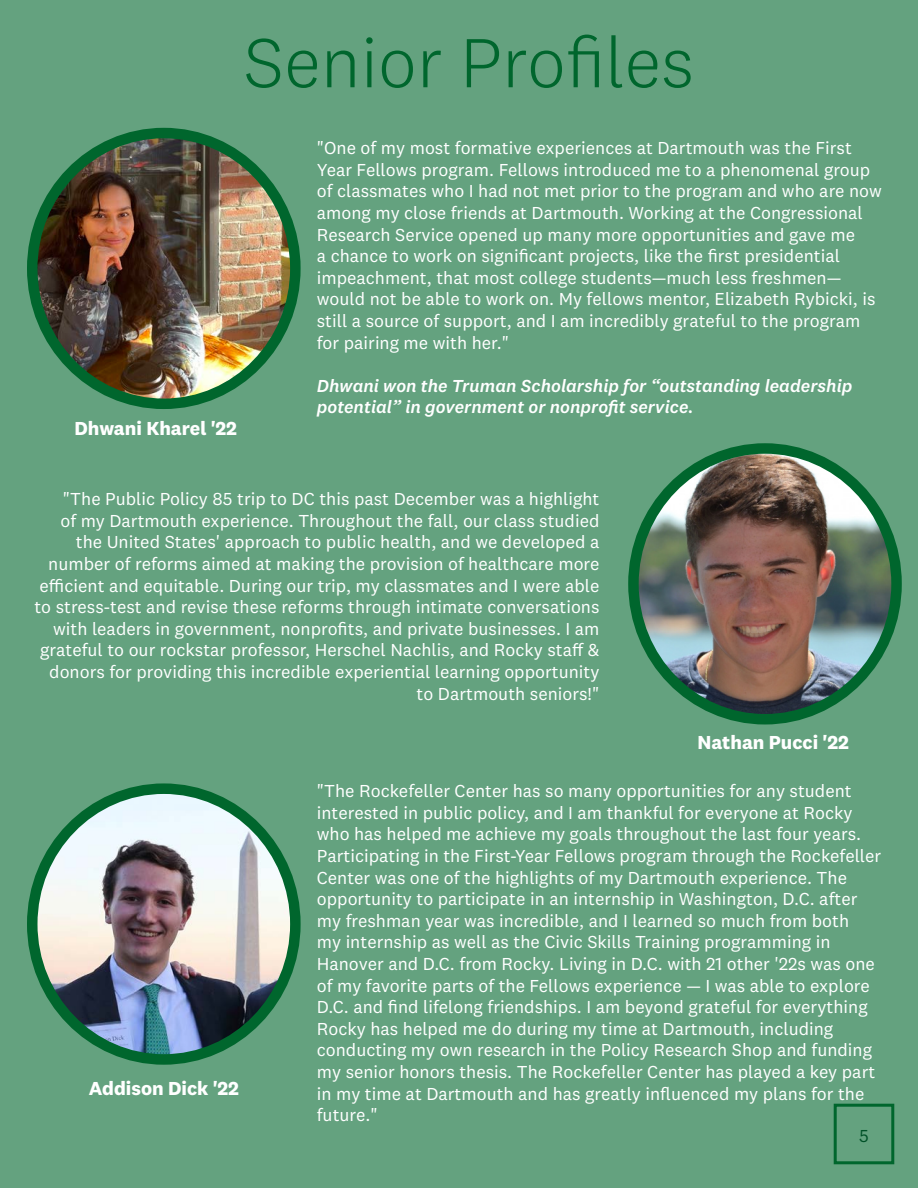
<style>
.page{position:relative;width:918px;height:1188px;background:#64a27f}
.page>*{position:absolute;margin:0;border:0;box-sizing:border-box;transform-origin:0 0}
.Page_Header{font:300 72px "National 2";color:#00662d}
.Bold_sub-head{font:700 19.5px "National 2";color:#fff}
.Main_paragraph_style{font:18px/21.6px "National 2";color:#fff}
.Main_paragraph_style-2{font:italic 500 18px/21.6px "National 2";color:#fff}
.t1{font:18px "National 2";color:#003120}
</style>
<div class="page">
<img style="left:633px;top:448px;width:264px;height:271px">
<div style="left:628px;top:443px;width:274px;height:281px;border:10px solid #00662d;border-radius:50%"></div>
<img style="left:32px;top:789px;width:263px;height:270px">
<div style="left:27px;top:783px;width:274px;height:282px;border:10px solid #00662d;border-radius:50%"></div>
<img style="left:32px;top:133px;width:263px;height:271px">
<div style="left:27px;top:128px;width:274px;height:281px;border:10px solid #00662d;border-radius:50%"></div>
<p class="Page_Header" style="left:244px;top:22px;width:452px">Senior Profiles</p>
<p class="Bold_sub-head" style="left:74px;top:416px;width:164px">Dhwani Kharel '22</p>
<p class="Main_paragraph_style" style="left:317px;top:137px;width:567px">"One of my most formative experiences at Dartmouth was the First Year Fellows program. Fellows introduced me to a phenomenal group of classmates who I had not met prior to the program and who are now among my close friends at Dartmouth. Working at the Congressional Research Service opened up many more opportunities and gave me<br>a chance to work on significant projects, like the first presidential impeachment, that most college students—much less freshmen— would not be able to work on. My fellows mentor, Elizabeth Rybicki, is still a source of support, and I am incredibly grateful to the program for pairing me with her."</p>
<p class="Main_paragraph_style-2" style="left:317px;top:375px;width:537px">Dhwani won the Truman Scholarship for “outstanding leadership potential” in government or nonprofit service.</p>
<p class="Main_paragraph_style" style="left:34px;top:488px;width:567px;text-align:right">"The Public Policy 85 trip to DC this past December was a highlight<br>of my Dartmouth experience. Throughout the fall, our class studied the United States' approach to public health, and we developed a number of reforms aimed at making the provision of healthcare more efficient and equitable. During our trip, my classmates and I were able to stress-test and revise these reforms through intimate conversations with leaders in government, nonprofits, and private businesses. I am grateful to our rockstar professor, Herschel Nachlis, and Rocky staff &amp; donors for providing this incredible experiential learning opportunity to Dartmouth seniors!"</p>
<p class="Bold_sub-head" style="left:698px;top:730px;width:153px">Nathan Pucci '22</p>
<p class="Bold_sub-head" style="left:89px;top:1077px;width:152px">Addison Dick '22</p>
<p class="Main_paragraph_style" style="left:317px;top:780px;width:566px">"The Rockefeller Center has so many opportunities for any student interested in public policy, and I am thankful for everyone at Rocky who has helped me achieve my goals throughout the last four years.<br>Participating in the First-Year Fellows program through the Rockefeller Center was one of the highlights of my Dartmouth experience. The opportunity to participate in an internship in Washington, D.C. after my freshman year was incredible, and I learned so much from both<br>my internship as well as the Civic Skills Training programming in Hanover and D.C. from Rocky. Living in D.C. with 21 other '22s was one of my favorite parts of the Fellows experience — I was able to explore D.C. and find lifelong friendships. I am beyond grateful for everything Rocky has helped me do during my time at Dartmouth, including conducting my own research in the Policy Research Shop and funding my senior honors thesis. The Rockefeller Center has played a key part in my time at Dartmouth and has greatly influenced my plans for the future."</p>
<p class="t1" style="left:859px;top:1125px;width:11px">5</p>
</div>
